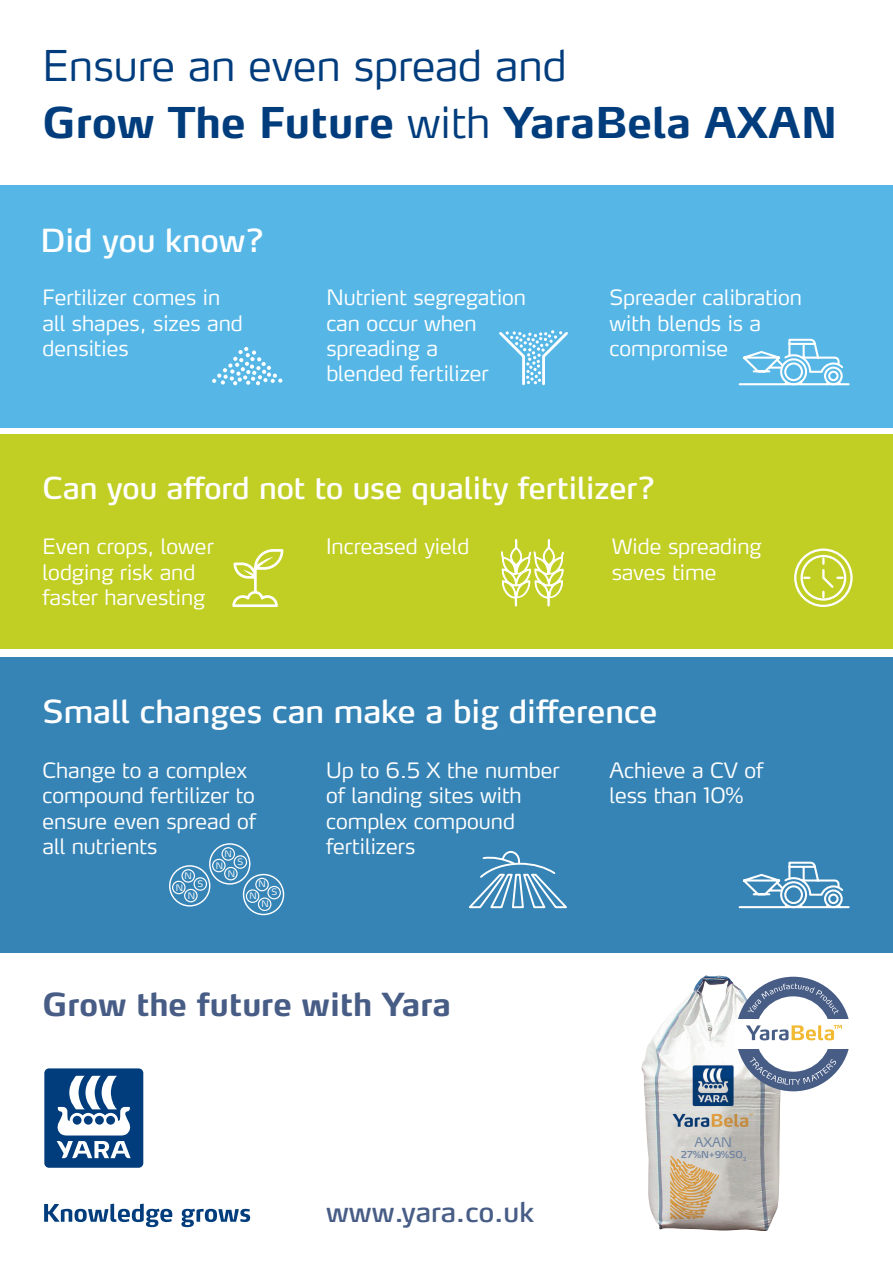
<style>
.page{position:relative;width:893px;height:1263px;background:#fff}
.page>*{position:absolute;margin:0;border:0;box-sizing:border-box;transform-origin:0 0}
.t1{font:700 42px "Yara Max LF";color:#013d7d}
.t2{font:300 42px "Yara Max LF";color:#013d7d}
.t3{font:31.5px "Yara Max LF";color:#fff}
.t4{font:700 31.5px "Yara Max LF";color:#485d86}
.t5{font:30px "Yara Max LF";color:#fff}
.t6{font:27px "Yara Max LF";color:#485d86}
.t7{font:300 21px/25.2px "Yara Max LF";color:#fff}
.t8{font:300 13.05px "Yara Max LF";color:#697e9f}
.t9{font:9.3px "Yara Max LF";color:#697e9f}
.t10{font:300 8.85px "Yara Max LF";color:#fff}
.s1{font-weight:300}
</style>
<div class="page">
<svg style="left:44px;top:1204px;width:128px;height:23px"></svg>
<svg style="left:181px;top:1208px;width:69px;height:19px"></svg>
<svg style="left:44px;top:1068px;width:100px;height:100px"></svg>
<img style="left:641px;top:975px;width:142px;height:256px">
<div style="left:736px;top:977px;width:115px;height:114px;background:#485d86;border-radius:50%"></div>
<div style="left:756px;top:996px;width:75px;height:76px;background:#fff;border-radius:50%"></div>
<svg style="left:750px;top:1057px;width:86px;height:28px"></svg>
<svg style="left:747px;top:983px;width:92px;height:31px"></svg>
<div style="left:735px;top:1019px;width:116px;height:30px;background:#fff"></div>
<svg style="left:746px;top:1025px;width:96px;height:15px"></svg>
<div style="left:0;top:185px;width:893px;height:242px;background:#56b7e7"></div>
<svg style="left:499px;top:330px;width:69px;height:56px"></svg>
<svg style="left:738px;top:338px;width:112px;height:48px"></svg>
<svg style="left:212px;top:347px;width:70px;height:38px"></svg>
<div style="left:0;top:434px;width:893px;height:215px;background:#c1ce23"></div>
<svg style="left:232px;top:549px;width:51px;height:58px"></svg>
<svg style="left:794px;top:548px;width:59px;height:59px"></svg>
<div style="left:0;top:657px;width:893px;height:295px;background:#3684b6"></div>
<svg style="left:469px;top:851px;width:98px;height:58px"></svg>
<div style="left:209px;top:843px;width:41px;height:42px;border:1px solid #fff;border-radius:50%"></div>
<div style="left:221px;top:847px;width:14px;height:14px;border:1px solid #fff;border-radius:50%"></div>
<div style="left:234px;top:855px;width:13px;height:14px;border:1px solid #fff;border-radius:50%"></div>
<div style="left:212px;top:859px;width:14px;height:13px;border:1px solid #fff;border-radius:50%"></div>
<div style="left:224px;top:867px;width:14px;height:13px;border:1px solid #fff;border-radius:50%"></div>
<svg style="left:738px;top:861px;width:112px;height:48px"></svg>
<svg style="left:500px;top:539px;width:65px;height:68px"></svg>
<div style="left:243px;top:874px;width:41px;height:41px;border:1px solid #fff;border-radius:50%"></div>
<div style="left:255px;top:878px;width:14px;height:13px;border:1px solid #fff;border-radius:50%"></div>
<div style="left:267px;top:886px;width:14px;height:13px;border:1px solid #fff;border-radius:50%"></div>
<div style="left:246px;top:889px;width:13px;height:14px;border:1px solid #fff;border-radius:50%"></div>
<div style="left:258px;top:897px;width:13px;height:14px;border:1px solid #fff;border-radius:50%"></div>
<div style="left:169px;top:865px;width:41px;height:41px;border:1px solid #fff;border-radius:50%"></div>
<div style="left:181px;top:869px;width:14px;height:14px;border:1px solid #fff;border-radius:50%"></div>
<div style="left:194px;top:877px;width:13px;height:14px;border:1px solid #fff;border-radius:50%"></div>
<div style="left:172px;top:881px;width:14px;height:13px;border:1px solid #fff;border-radius:50%"></div>
<div style="left:184px;top:889px;width:14px;height:13px;border:1px solid #fff;border-radius:50%"></div>
<p class="t2" style="left:43px;top:40px;width:525px">Ensure an even spread and</p>
<p class="t1" style="left:43px;top:97px;width:796px">Grow The Future <span class="s1">with</span> YaraBela AXAN</p>
<p class="t3" style="left:40px;top:220px;width:225px">Did you know?</p>
<p class="t7" style="left:43px;top:285px;width:202px">Fertilizer comes in all shapes, sizes and densities</p>
<p class="t7" style="left:326px;top:285px;width:201px">Nutrient segregation can occur when spreading a<br>blended fertilizer</p>
<p class="t7" style="left:609px;top:285px;width:194px">Spreader calibration with blends is a compromise</p>
<p class="t5" style="left:43px;top:469px;width:614px">Can you afford not to use quality fertilizer?</p>
<p class="t7" style="left:43px;top:534px;width:173px">Even crops, lower lodging risk and faster harvesting</p>
<p class="t7" style="left:612px;top:534px;width:151px">Wide spreading saves time</p>
<p class="t7" style="left:326px;top:534px;width:145px">Increased yield</p>
<p class="t3" style="left:43px;top:692px;width:616px">Small changes can make a big difference</p>
<p class="t7" style="left:326px;top:757px;width:235px">Up to 6.5 X the number of landing sites with complex compound fertilizers</p>
<p class="t7" style="left:609px;top:757px;width:156px">Achieve a CV of less than 10%</p>
<p class="t7" style="left:43px;top:757px;width:215px">Change to a complex compound fertilizer to ensure even spread of</p>
<p class="t7" style="left:43px;top:833px;width:116px">all nutrients</p>
<p class="t10" style="left:225px;top:848px;width:9px">N</p>
<p class="t10" style="left:216px;top:860px;width:9px">N</p>
<p class="t10" style="left:238px;top:856px;width:7px">S</p>
<p class="t10" style="left:228px;top:868px;width:9px">N</p>
<p class="t10" style="left:185px;top:870px;width:9px">N</p>
<p class="t10" style="left:198px;top:878px;width:7px">S</p>
<p class="t10" style="left:258px;top:879px;width:9px">N</p>
<p class="t10" style="left:176px;top:882px;width:9px">N</p>
<p class="t10" style="left:271px;top:886px;width:7px">S</p>
<p class="t10" style="left:188px;top:890px;width:9px">N</p>
<p class="t10" style="left:250px;top:890px;width:9px">N</p>
<p class="t10" style="left:262px;top:898px;width:9px">N</p>
<p class="t4" style="left:43px;top:985px;width:410px">Grow the future with Yara</p>
<p class="t6" style="left:326px;top:1195px;width:210px">www.yara.co.uk</p>
<p class="t8" style="left:694px;top:1133px;width:39px">AXAN</p>
<p class="t9" style="left:681px;top:1148px;width:67px">27%N+9%SO<sub>3</sub></p>
</div>
